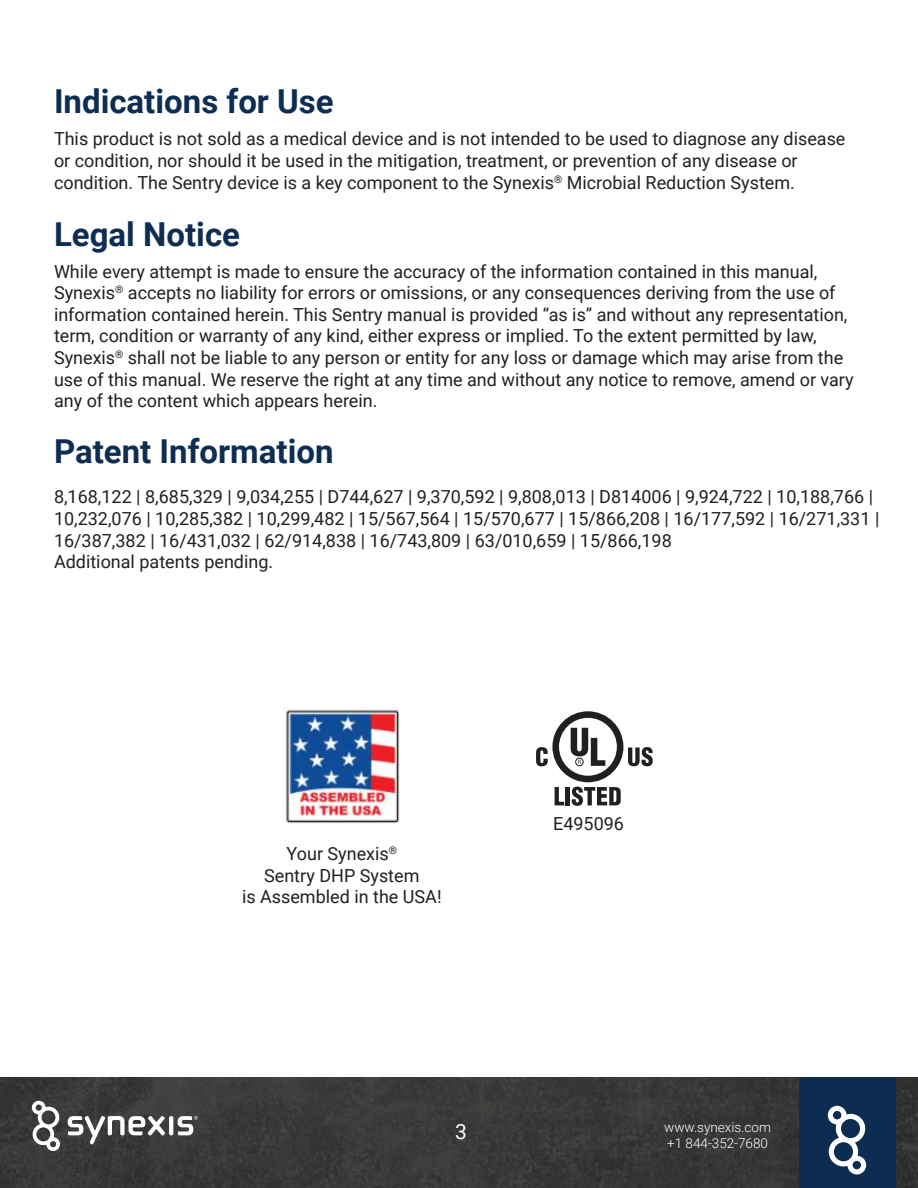
<style>
.page{position:relative;width:918px;height:1188px;background:#fff}
.page>*{position:absolute;margin:0;border:0;box-sizing:border-box;transform-origin:0 0}
.t1{font:700 33px "Roboto";color:#0e2d52}
.t2{font:21px "Roboto";color:#fff}
.t3{font:18px/21.6px "Roboto";color:#221f1f}
.t4{font:300 13.5px/16.2px "Roboto";color:#fff}
</style>
<div class="page">
<img style="left:0;top:1078px;width:918px;height:110px">
<svg style="left:31px;top:1100px;width:30px;height:51px"></svg>
<hr style="left:169px;top:1116px;width:4px;height:19px;background:#fff;border-radius:2px">
<svg style="left:68px;top:1116px;width:97px;height:28px"></svg>
<svg style="left:178px;top:1116px;width:20px;height:19px"></svg>
<div style="left:799px;top:1078px;width:96px;height:110px;background:#0d2c52"></div>
<svg style="left:827px;top:1105px;width:40px;height:70px"></svg>
<img style="left:284px;top:707px;width:116px;height:116px">
<svg style="left:555px;top:787px;width:9px;height:18px"></svg>
<hr style="left:566px;top:787px;width:4px;height:18px;background:#221f1f">
<svg style="left:572px;top:787px;width:49px;height:19px"></svg>
<svg style="left:628px;top:747px;width:25px;height:19px"></svg>
<div style="left:552px;top:711px;width:71px;height:71px;background:#221f1f;border-radius:50%"></div>
<div style="left:559px;top:718px;width:58px;height:58px;background:#fff;border-radius:50%"></div>
<svg style="left:571px;top:728px;width:34px;height:38px"></svg>
<div style="left:575px;top:758px;width:8px;height:8px;border:1px solid #221f1f;border-radius:50%"></div>
<svg style="left:536px;top:747px;width:12px;height:19px"></svg>
<h1 class="t1" style="left:54px;top:87px;width:281px">Indications for Use</h1>
<p class="t3" style="left:54px;top:129px;width:793px">This product is not sold as a medical device and is not intended to be used to diagnose any disease or condition, nor should it be used in the mitigation, treatment, or prevention of any disease or condition. The Sentry device is a key component to the Synexis<sup>®</sup> Microbial Reduction System.</p>
<h1 class="t1" style="left:54px;top:220px;width:188px">Legal Notice</h1>
<p class="t3" style="left:54px;top:262px;width:801px">While every attempt is made to ensure the accuracy of the information contained in this manual, Synexis<sup>®</sup> accepts no liability for errors or omissions, or any consequences deriving from the use of information contained herein. This Sentry manual is provided “as is” and without any representation, term, condition or warranty of any kind, either express or implied. To the extent permitted by law, Synexis<sup>®</sup> shall not be liable to any person or entity for any loss or damage which may arise from the use of this manual. We reserve the right at any time and without any notice to remove, amend or vary any of the content which appears herein.</p>
<h1 class="t1" style="left:54px;top:437px;width:281px">Patent Information</h1>
<p class="t3" style="left:54px;top:487px;width:827px">8,168,122 | 8,685,329 | 9,034,255 | D744,627 | 9,370,592 | 9,808,013 | D814006 | 9,924,722 | 10,188,766 | 10,232,076 | 10,285,382 | 10,299,482 | 15/567,564 | 15/570,677 | 15/866,208 | 16/177,592 | 16/271,331 | 16/387,382 | 16/431,032 | 62/914,838 | 16/743,809 | 63/010,659 | 15/866,198<br>Additional patents pending.</p>
<p class="t3" style="left:242px;top:844px;width:201px;text-align:center">Your Synexis<sup>®<br></sup>Sentry DHP System<br>is Assembled in the USA!</p>
<p class="t3" style="left:553px;top:814px;width:72px">E495096</p>
<p class="t2" style="left:455px;top:1122px;width:13px">3</p>
<p class="t4" style="left:664px;top:1121px;width:108px">www.synexis.com +1 844-352-7680</p>
</div>
